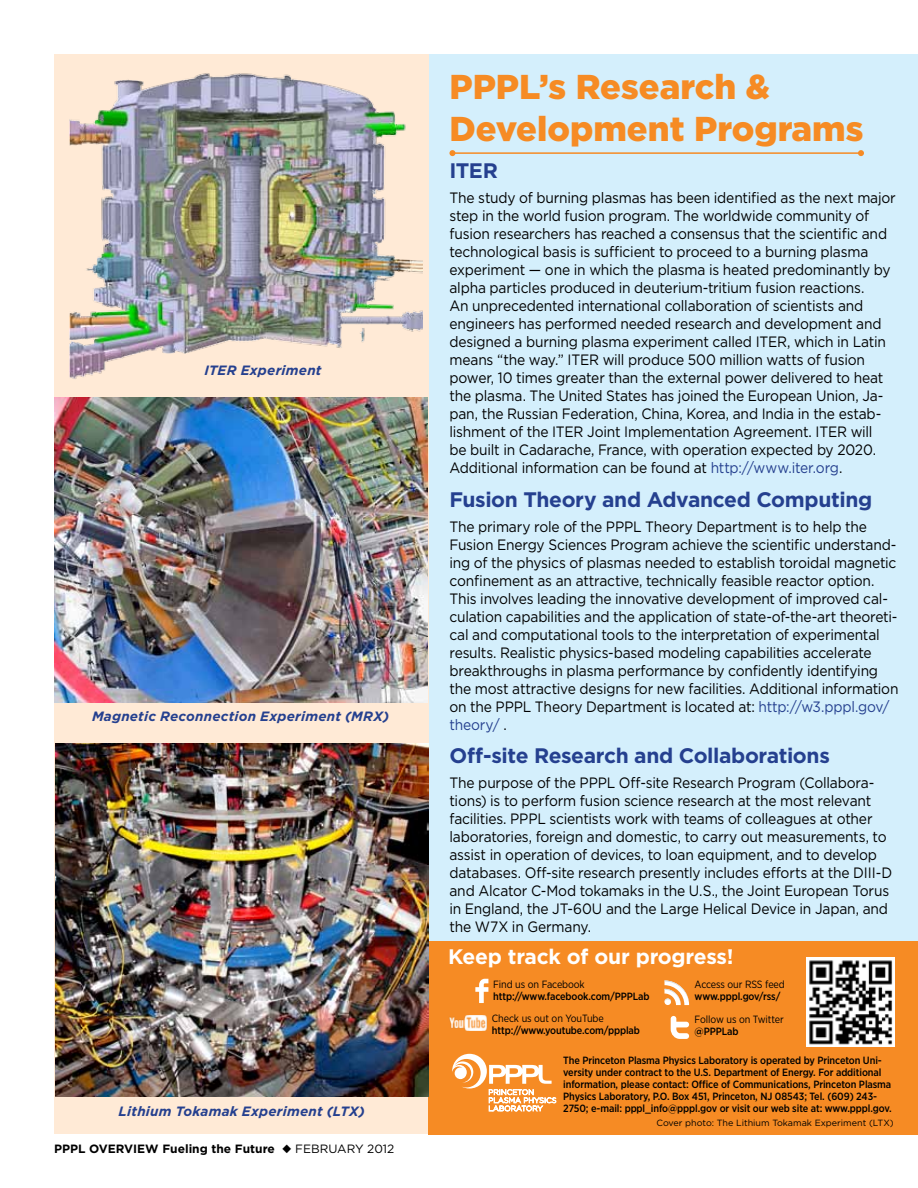
<style>
.page{position:relative;width:918px;height:1188px;background:#fff}
.page>*{position:absolute;margin:0;border:0;box-sizing:border-box;transform-origin:0 0}
.t1{font:900 34.5px/41.4px "Gotham";color:#f68b24}
.t2{font:700 21px "Gotham";letter-spacing:-.02em;color:#25408f}
.t3{font:700 21px "Gotham";letter-spacing:-.01em;color:#fff}
.t4{font:15px/18px "Gotham";letter-spacing:-.015em;color:#000;scale:.92 1}
.t5{font:italic 700 13.5px "Gotham";letter-spacing:.015em;color:#25408f}
.t6{font:700 12px "Gotham";color:#000}
.t7{font:500 10.5px/12px "Gotham Narrow";letter-spacing:-.01em;color:#000}
.t8{font:10.5px "Gotham Narrow";letter-spacing:-.01em;color:#000}
.t9{font:9px "Gotham";color:#000}
.s1{font-weight:400}
.s2{color:#25408f}
</style>
<div class="page">
<div style="left:427px;top:54px;width:490px;height:1080px;background:#d4effc"></div>
<div style="left:54px;top:54px;width:374px;height:1080px;background:#ffead6"></div>
<hr style="left:452px;top:152px;width:409px;height:2px;background:#f68b24">
<svg style="left:449px;top:150px;width:6px;height:6px"></svg>
<svg style="left:858px;top:150px;width:6px;height:6px"></svg>
<img style="left:54px;top:397px;width:373px;height:306px">
<img style="left:69px;top:73px;width:353px;height:306px">
<div style="left:428px;top:941px;width:490px;height:193px;background:#f68b24"></div>
<img style="left:807px;top:958px;width:88px;height:88px">
<svg style="left:664px;top:980px;width:25px;height:25px"></svg>
<svg style="left:671px;top:1016px;width:18px;height:23px"></svg>
<svg style="left:475px;top:979px;width:13px;height:24px"></svg>
<img style="left:449px;top:1016px;width:37px;height:15px">
<svg style="left:452px;top:1054px;width:104px;height:57px"></svg>
<img style="left:55px;top:744px;width:374px;height:353px">
<p class="t5" style="left:204px;top:361px;width:119px">ITER Experiment</p>
<p class="t5" style="left:92px;top:708px;width:299px">Magnetic Reconnection Experiment (MRX)</p>
<p class="t5" style="left:119px;top:1103px;width:248px">Lithium Tokamak Experiment (LTX)</p>
<p class="t6" style="left:54px;top:1140px;width:342px">PPPL OVERVIEW Fueling the Future ◆ <span class="s1">FEBRUARY 2012</span></p>
<h1 class="t1" style="left:449px;top:66px;width:416px">PPPL’s Research &amp;<br>Development Programs</h1>
<h2 class="t2" style="left:449px;top:157px;width:50px">ITER</h2>
<p class="t4" style="left:449px;top:188px;width:487px">The study of burning plasmas has been identified as the next major step in the world fusion program. The worldwide community of fusion researchers has reached a consensus that the scientific and technological basis is sufficient to proceed to a burning plasma experiment — one in which the plasma is heated predominantly by alpha particles produced in deuterium-tritium fusion reactions.<br>An unprecedented international collaboration of scientists and engineers has performed needed research and development and designed a burning plasma experiment called ITER, which in Latin means “the way.” ITER will produce 500 million watts of fusion power, 10 times greater than the external power delivered to heat the plasma. The United States has joined the European Union, Ja&shy;pan, the Russian Federation, China, Korea, and India in the estab&shy;lishment of the ITER Joint Implementation Agreement. ITER will<br>be built in Cadarache, France, with operation expected by 2020.<br>Additional information can be found at <span class="s2">http://www.iter.org</span>.</p>
<h2 class="t2" style="left:449px;top:485px;width:425px">Fusion Theory and Advanced Computing</h2>
<p class="t4" style="left:449px;top:517px;width:490px">The primary role of the PPPL Theory Department is to help the Fusion Energy Sciences Program achieve the scientific understand&shy;ing of the physics of plasmas needed to establish toroidal magnetic confinement as an attractive, technically feasible reactor option.<br>This involves leading the innovative development of improved cal&shy;culation capabilities and the application of state-of-the-art theoreti&shy;cal and computational tools to the interpretation of experimental results. Realistic physics-based modeling capabilities accelerate breakthroughs in plasma performance by confidently identifying the most attractive designs for new facilities. Additional information on the PPPL Theory Department is located at: <span class="s2">http://w3.pppl.gov/ theory/</span> .</p>
<h2 class="t2" style="left:449px;top:742px;width:382px">Off-site Research and Collaborations</h2>
<p class="t4" style="left:449px;top:773px;width:483px">The purpose of the PPPL Off-site Research Program (Collabora&shy;tions) is to perform fusion science research at the most relevant facilities. PPPL scientists work with teams of colleagues at other laboratories, foreign and domestic, to carry out measurements, to assist in operation of devices, to loan equipment, and to develop databases. Off-site research presently includes efforts at the DIII-D and Alcator C-Mod tokamaks in the U.S., the Joint European Torus in England, the JT-60U and the Large Helical Device in Japan, and the W7X in Germany.</p>
<h2 class="t3" style="left:448px;top:943px;width:287px">Keep track of our progress!</h2>
<p class="t8" style="left:493px;top:978px;width:93px">Find us on Facebook</p>
<p class="t7" style="left:493px;top:990px;width:158px">http://www.facebook.com/PPPLab</p>
<p class="t8" style="left:492px;top:1011px;width:113px">Check us out on YouTube</p>
<p class="t7" style="left:492px;top:1024px;width:150px">http://www.youtube.com/ppplab</p>
<p class="t8" style="left:695px;top:978px;width:92px">Access our RSS feed</p>
<p class="t7" style="left:695px;top:990px;width:87px">www.pppl.gov/rss/</p>
<p class="t8" style="left:695px;top:1012px;width:91px">Follow us on Twitter</p>
<p class="t7" style="left:695px;top:1025px;width:45px">@PPPLab</p>
<p class="t7" style="left:563px;top:1054px;width:330px">The Princeton Plasma Physics Laboratory is operated by Princeton Uni&shy;versity under contract to the U.S. Department of Energy. For additional information, please contact: Office of Communications, Princeton Plasma Physics Laboratory, P.O. Box 451, Princeton, NJ 08543; Tel. (609) 243- 2750; e-mail: pppl_info@pppl.gov or visit our web site at: www.pppl.gov.</p>
<p class="t9" style="left:656px;top:1117px;width:239px">Cover photo: The Lithium Tokamak Experiment (LTX)</p>
</div>
